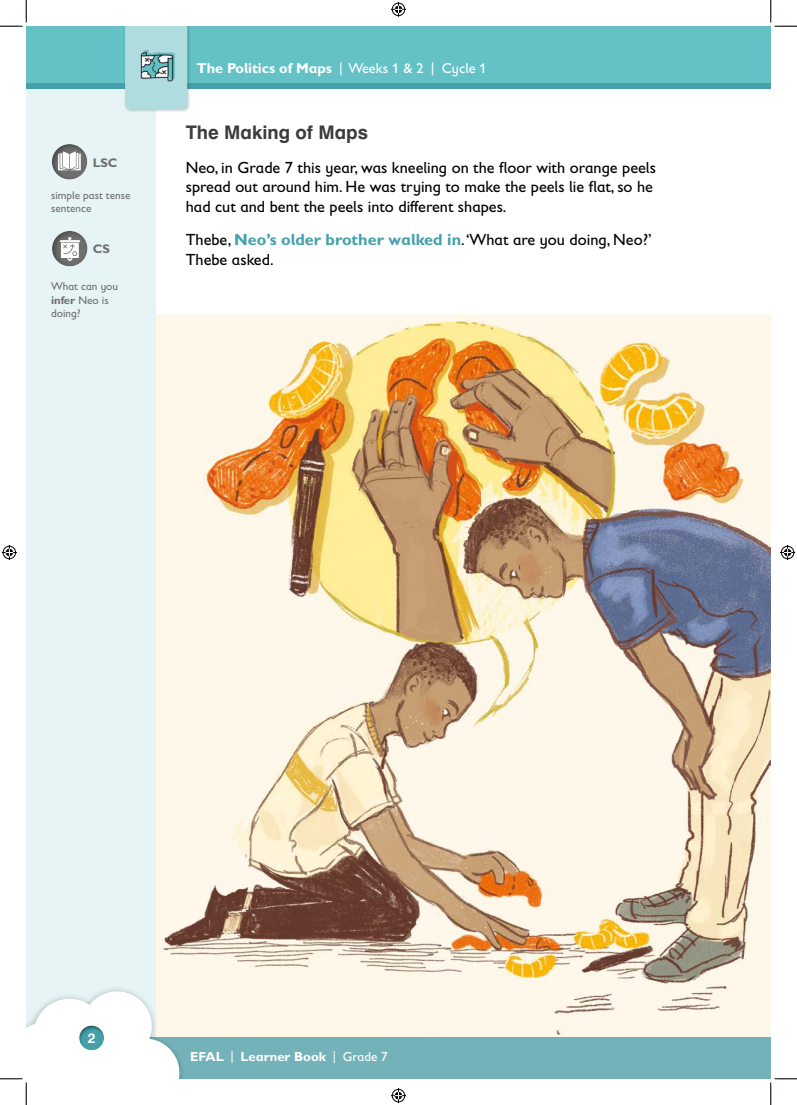
<style>
.page{position:relative;width:797px;height:1105px;background:#fff}
.page>*{position:absolute;margin:0;border:0;box-sizing:border-box;transform-origin:0 0}
.t1{font:18.75px "Spot Swiss 721 Bold AA";color:#3c3c3b}
.t2{font:16.25px/19.5px "Gill Sans Infant Std";color:#000}
.t3{font:700 14.38px "Gill Sans Infant Std";color:#fff}
.t4{font:13.75px "Spot Swiss 721 Bold AA";color:#fff}
.t5{font:700 13.12px "Gill Sans Infant Std";color:#fff}
.t6{font:700 12.5px "Gill Sans Infant Std";color:#706f6f}
.t7{font:11.25px/13.5px "Gill Sans Infant Std";color:#706f6f}
.s1{font-weight:700}
.s2{font-weight:400}
.s3{font-weight:700;color:#45a0a9}
</style>
<div class="page">
<img style="left:156px;top:314px;width:614px;height:722px">
<div style="left:26px;top:65px;width:130px;height:1014px;background:#e7f4f5"></div>
<div style="left:26px;top:48px;width:744px;height:41px;background:#45a0a9"></div>
<div style="left:26px;top:26px;width:744px;height:57px;background:#64c2c7"></div>
<div style="left:124px;top:26px;width:67px;height:87px;background:#000;opacity:.2"></div>
<div style="left:125px;top:26px;width:62px;height:83px;background:#afdcdf"></div>
<img style="left:130px;top:41px;width:51px;height:51px">
<div style="left:26px;top:1036px;width:744px;height:43px;background:#74b2b9"></div>
<div style="left:26px;top:985px;width:160px;height:94px;background:#000;opacity:.3"></div>
<div style="left:51px;top:229px;width:38px;height:38px;background:#000;opacity:.4"></div>
<div style="left:51px;top:142px;width:38px;height:38px;background:#000;opacity:.4"></div>
<svg style="left:0;top:0;width:27px;height:27px"></svg>
<svg style="left:0;top:990px;width:182px;height:115px"></svg>
<svg style="left:770px;top:0;width:27px;height:27px"></svg>
<svg style="left:770px;top:1078px;width:27px;height:27px"></svg>
<svg style="left:391px;top:2px;width:15px;height:15px"></svg>
<svg style="left:391px;top:1088px;width:15px;height:15px"></svg>
<svg style="left:2px;top:545px;width:15px;height:15px"></svg>
<svg style="left:780px;top:545px;width:15px;height:15px"></svg>
<p class="t6" style="left:93px;top:155px;width:26px">LSC</p>
<p class="t7" style="left:51px;top:188px;width:81px">simple past tense sentence</p>
<p class="t6" style="left:93px;top:242px;width:19px">CS</p>
<p class="t7" style="left:51px;top:279px;width:69px">What can you <span class="s1">infer</span> Neo is doing?</p>
<p class="t3" style="left:197px;top:60px;width:292px">The Politics of Maps <span class="s2">| Weeks 1 &amp; 2 | Cycle 1</span></p>
<p class="t1" style="left:186px;top:121px;width:184px">The Making of Maps</p>
<p class="t2" style="left:186px;top:157px;width:471px">Neo, in Grade 7 this year, was kneeling on the floor with orange peels spread out around him. He was trying to make the peels lie flat, so he had cut and bent the peels into different shapes.</p>
<p class="t2" style="left:186px;top:230px;width:467px">Thebe, <span class="s3">Neo’s older brother walked in</span>. ‘What are you doing, Neo?’<br>Thebe asked.</p>
<p class="t4" style="left:88px;top:1030px;width:9px">2</p>
<p class="t5" style="left:190px;top:1048px;width:199px">EFAL <span class="s2">|</span> Learner Book <span class="s2">| Grade 7</span></p>
</div>
